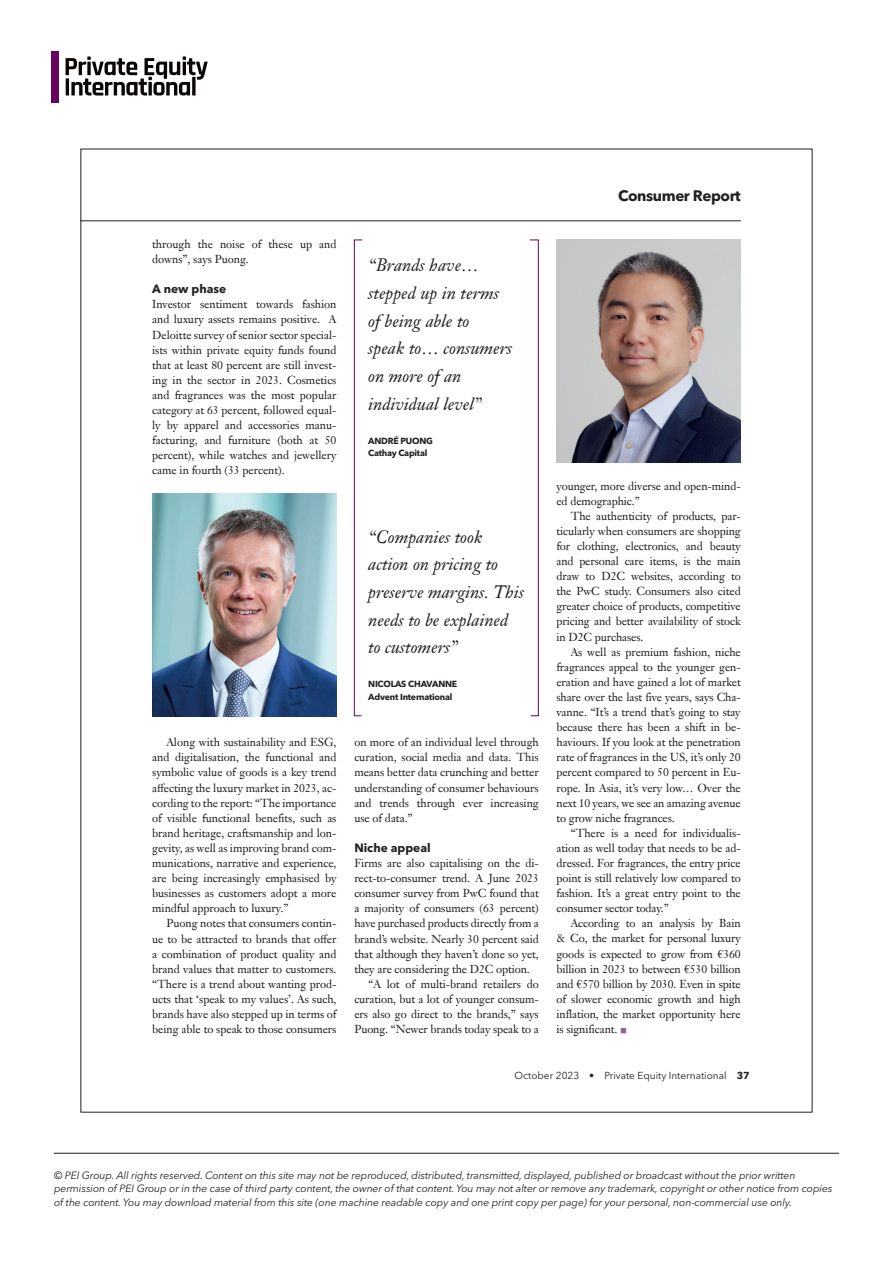
<style>
.page{position:relative;width:893px;height:1263px;background:#fff}
.page>*{position:absolute;margin:0;border:0;box-sizing:border-box;transform-origin:0 0}
.t1{font:italic 17.55px/27.6px "Janson Text LT Pro";color:#231f20}
.t2{font:700 15.15px "Avenir Next LT Pro";letter-spacing:-.025em;color:#231f20}
.t3{font:700 12px "Avenir Next LT Pro";color:#231f20}
.t4{font:11.25px/15.1px "Janson Text LT Pro";letter-spacing:-.01em;color:#231f20;text-align:justify}
.t5{font:italic 10.5px/13.5px "Avenir Next LT Pro";letter-spacing:-.01em;color:#231f20}
.t6{font:10.05px "Avenir Next LT Pro";color:#231f20}
.t7{font:700 8.85px/12.6px "Avenir Next LT Pro";letter-spacing:-.025em;color:#231f20}
.s1{color:#926292}
.s2{font-weight:700}
</style>
<div class="page">
<hr style="left:54px;top:1153px;width:785px;height:1px;background:#231f20">
<div style="left:51px;top:51px;width:8px;height:52px;background:#65035f"></div>
<svg style="left:66px;top:56px;width:142px;height:39px"></svg>
<svg style="left:192px;top:77px;width:4px;height:18px"></svg>
<hr style="left:81px;top:221px;width:660px;height:1px;background:#231f20">
<svg style="left:529px;top:239px;width:10px;height:477px"></svg>
<svg style="left:354px;top:239px;width:9px;height:477px"></svg>
<img style="left:152px;top:493px;width:184px;height:223px">
<img style="left:556px;top:240px;width:185px;height:223px">
<p class="t4" style="left:152px;top:236px;width:186px">through the noise of these up and downs”, says Puong.</p>
<p class="t3" style="left:152px;top:282px;width:76px">A new phase</p>
<p class="t4" style="left:152px;top:297px;width:186px">Investor sentiment towards fashion and luxury assets remains positive. A Deloitte survey of senior sector special&shy;ists within private equity funds found that at least 80 percent are still invest&shy;ing in the sector in 2023. Cosmetics and fragrances was the most popular category at 63 percent, followed equal&shy;ly by apparel and accessories manu&shy;facturing, and furniture (both at 50 percent), while watches and jewellery came in fourth (33 percent).</p>
<p class="t4" style="left:152px;top:735px;width:186px;text-indent:14px">Along with sustainability and ESG, and digitalisation, the functional and symbolic value of goods is a key trend affecting the luxury market in 2023, ac&shy;cording to the report: “The importance of visible functional benefits, such as brand heritage, craftsmanship and lon&shy;gevity, as well as improving brand com&shy;munications, narrative and experience, are being increasingly emphasised by businesses as customers adopt a more mindful approach to luxury.”</p>
<p class="t4" style="left:152px;top:916px;width:186px;text-indent:14px">Puong notes that consumers contin&shy;ue to be attracted to brands that offer a combination of product quality and brand values that matter to customers. “There is a trend about wanting prod&shy;ucts that ‘speak to my values’. As such, brands have also stepped up in terms of being able to speak to those consumers</p>
<h2 class="t2" style="left:618px;top:187px;width:124px">Consumer Report</h2>
<h1 class="t1" style="left:368px;top:252px;width:145px">“Brands have… stepped up in terms of being able to<br>speak to… consumers on more of an individual level”</h1>
<p class="t7" style="left:368px;top:434px;width:66px">ANDRÉ PUONG<br>Cathay Capital</p>
<h1 class="t1" style="left:368px;top:523px;width:157px">“Companies took action on pricing to preserve margins. This needs to be explained to customers”</h1>
<p class="t7" style="left:368px;top:678px;width:90px">NICOLAS CHAVANNE<br>Advent International</p>
<p class="t4" style="left:354px;top:735px;width:186px">on more of an individual level through curation, social media and data. This means better data crunching and better understanding of consumer behaviours and trends through ever increasing use of data.”</p>
<p class="t3" style="left:354px;top:840px;width:78px">Niche appeal</p>
<p class="t4" style="left:354px;top:856px;width:186px">Firms are also capitalising on the di-</p>
<p class="t4" style="left:354px;top:871px;width:186px">rect-to-consumer trend. A June 2023</p>
<p class="t4" style="left:354px;top:886px;width:186px">consumer survey from PwC found that</p>
<p class="t4" style="left:354px;top:901px;width:186px">a majority of consumers (63 percent)</p>
<p class="t4" style="left:354px;top:916px;width:186px">have purchased products directly from a</p>
<p class="t4" style="left:354px;top:931px;width:186px">brand’s website. Nearly 30 percent said</p>
<p class="t4" style="left:354px;top:946px;width:186px">that although they haven’t done so yet,</p>
<p class="t4" style="left:354px;top:961px;width:177px">they are considering the D2C option.</p>
<p class="t4" style="left:369px;top:976px;width:172px">“A lot of multi-brand retailers do</p>
<p class="t4" style="left:354px;top:991px;width:186px">curation, but a lot of younger consum-</p>
<p class="t4" style="left:354px;top:1006px;width:186px">ers also go direct to the brands,” says</p>
<p class="t4" style="left:354px;top:1022px;width:186px">Puong. “Newer brands today speak to a</p>
<p class="t4" style="left:556px;top:478px;width:186px">younger, more diverse and open-mind&shy;ed demographic.”</p>
<p class="t4" style="left:556px;top:508px;width:186px;text-indent:14px">The authenticity of products, par&shy;ticularly when consumers are shopping for clothing, electronics, and beauty and personal care items, is the main draw to D2C websites, according to the PwC study. Consumers also cited greater choice of products, competitive pricing and better availability of stock in D2C purchases.</p>
<p class="t4" style="left:556px;top:644px;width:186px;text-indent:14px">As well as premium fashion, niche fragrances appeal to the younger gen&shy;eration and have gained a lot of market share over the last five years, says Cha&shy;vanne. “It’s a trend that’s going to stay because there has been a shift in be&shy;haviours. If you look at the penetration rate of fragrances in the US, it’s only 20 percent compared to 50 percent in Eu&shy;rope. In Asia, it’s very low… Over the next 10 years, we see an amazing avenue to grow niche fragrances.</p>
<p class="t4" style="left:556px;top:825px;width:186px;text-indent:14px">“There is a need for individualis&shy;ation as well today that needs to be ad&shy;dressed. For fragrances, the entry price point is still relatively low compared to fashion. It’s a great entry point to the consumer sector today.”</p>
<p class="t4" style="left:556px;top:916px;width:186px;text-indent:14px">According to an analysis by Bain &amp; Co, the market for personal luxury goods is expected to grow from €360 billion in 2023 to between €530 billion and €570 billion by 2030. Even in spite of slower economic growth and high inflation, the market opportunity here is significant. <span class="s1">■</span></p>
<p class="t6" style="left:515px;top:1069px;width:237px">October 2023 • Private Equity International <span class="s2">37</span></p>
<p class="t5" style="left:54px;top:1168px;width:780px">© PEI Group. All rights reserved. Content on this site may not be reproduced, distributed, transmitted, displayed, published or broadcast without the prior written permission of PEI Group or in the case of third party content, the owner of that content. You may not alter or remove any trademark, copyright or other notice from copies of the content. You may download material from this site (one machine readable copy and one print copy per page) for your personal, non-commercial use only.</p>
</div>
